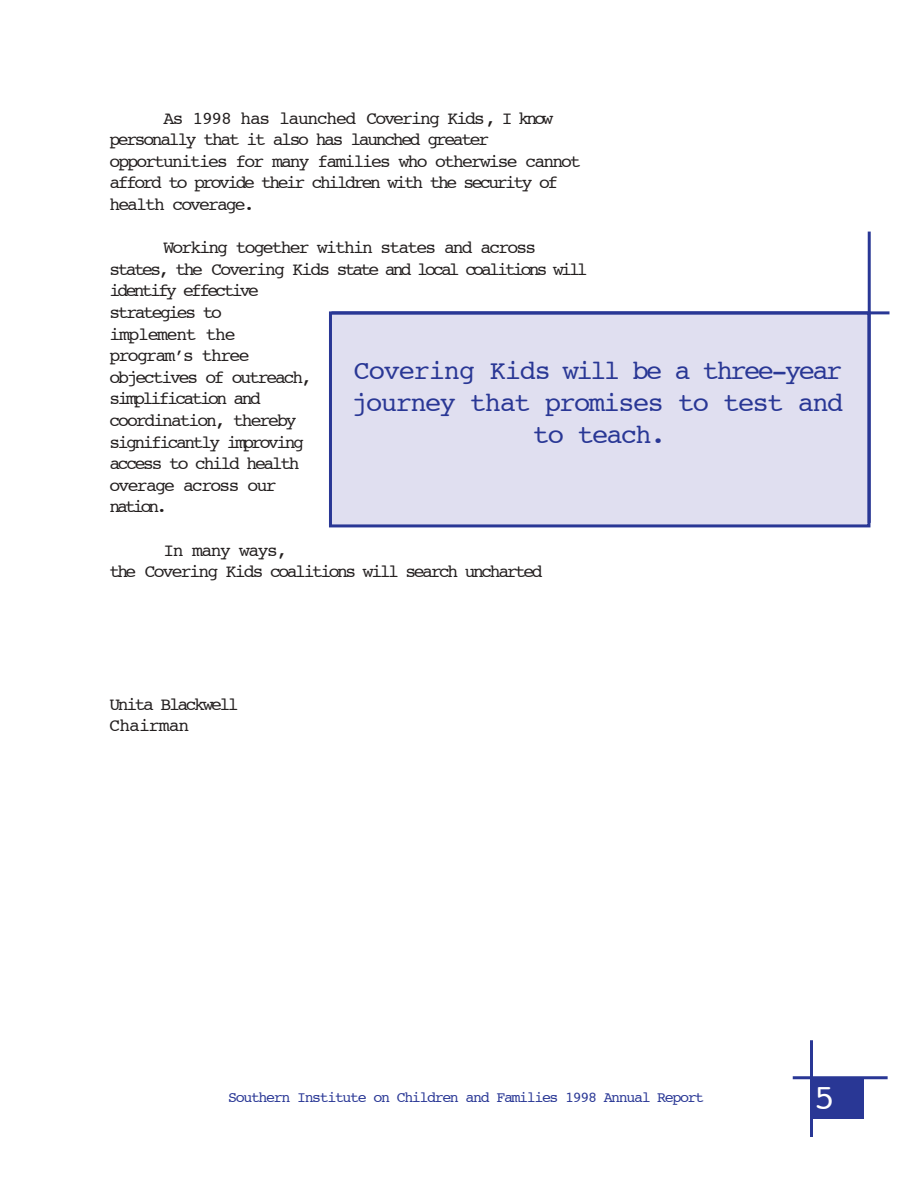
<style>
.page{position:relative;width:918px;height:1188px;background:#fff}
.page>*{position:absolute;margin:0;border:0;box-sizing:border-box;transform-origin:0 0}
.t1{font:36px "Courier";color:#fff}
.t2{font:27px/32.4px "Courier";letter-spacing:-.055em;color:#293795;text-align:center}
.t3{font:18px/21.6px "Courier";letter-spacing:-.13em;color:#231f1f}
.t4{font:18px/21.6px "Courier";letter-spacing:-.105em;color:#231f1f}
.t5{font:15px "Courier";letter-spacing:-.095em;color:#293795}
</style>
<div class="page">
<div style="left:812px;top:1078px;width:52px;height:41px;background:#293795"></div>
<hr style="left:810px;top:1040px;width:3px;height:97px;background:#293795">
<hr style="left:793px;top:1076px;width:95px;height:3px;background:#293795">
<div style="left:330px;top:313px;width:539px;height:213px;background:#e0dff0"></div>
<div style="left:329px;top:311px;width:541px;height:216px;border:3px solid #293795"></div>
<hr style="left:868px;top:232px;width:3px;height:291px;background:#293795">
<hr style="left:332px;top:311px;width:558px;height:3px;background:#293795">
<p class="t4" style="left:110px;top:108px;width:473px;text-indent:54px">As 1998 has launched Covering Kids, I know personally that it also has launched greater opportunities for many families who otherwise cannot afford to provide their children with the security of health coverage.</p>
<p class="t3" style="left:110px;top:238px;width:480px;text-indent:54px">Working together within states and across states, the Covering Kids state and local coalitions will identify effective<br>strategies to<br>implement the<br>programís three<br>objectives of outreach,<br>simplification and<br>coordination, thereby<br>significantly improving<br>access to child health<br>overage across our<br>nation.</p>
<p class="t3" style="left:110px;top:540px;width:435px;text-indent:54px">In many ways,<br>the Covering Kids coalitions will search uncharted</p>
<h2 class="t2" style="left:352px;top:356px;width:493px">Covering Kids will be a three-year journey that promises to test and to teach.</h2>
<p class="t3" style="left:110px;top:694px;width:131px">Unita Blackwell<br>Chairman</p>
<p class="t5" style="left:228px;top:1091px;width:478px">Southern Institute on Children and Families 1998 Annual Report</p>
<h1 class="t1" style="left:814px;top:1082px;width:23px">5</h1>
</div>
